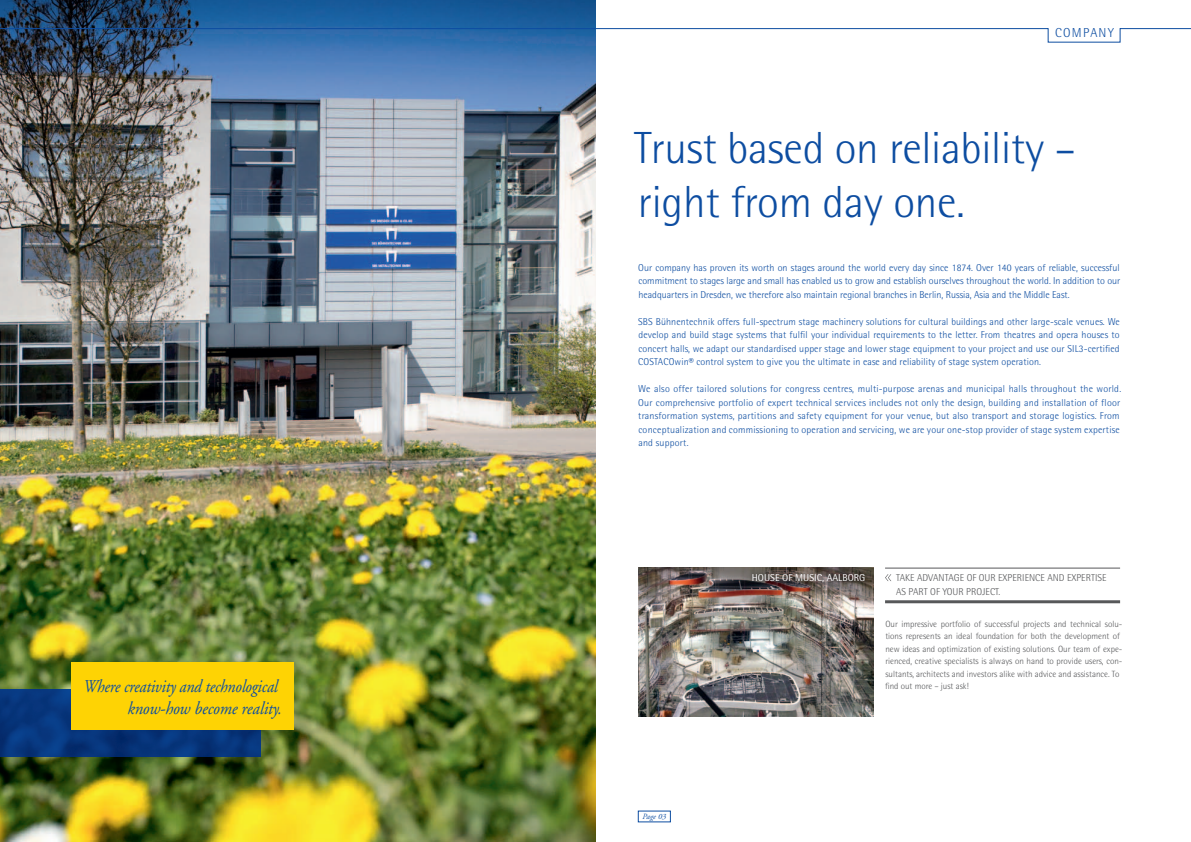
<style>
.page{position:relative;width:1191px;height:842px;background:#fff}
.page>*{position:absolute;margin:0;border:0;box-sizing:border-box;transform-origin:0 0}
.t1{font:300 45px/54px "Rotis Semi Sans";letter-spacing:-.005em;color:#0d4da1}
.t2{font:italic 18px/22px "Adobe Garamond";letter-spacing:-.01em;color:#0d4da1;text-align:right;scale:.88 1}
.t3{font:300 13px "Rotis Semi Sans";color:#0d4da1}
.t4{font:300 10px/13.5px "Rotis Semi Sans";letter-spacing:.02em;color:#0d4da1;text-align:justify}
.t5{font:300 10px "Rotis Semi Sans";color:#57585a}
.t6{font:10px "Rotis Semi Sans";color:#fff}
.t7{font:300 9px/12.5px "Rotis Semi Sans";color:#57585a}
.t8{font:italic 8px "Adobe Garamond";color:#0d4da1}
</style>
<div class="page">
<img style="left:638px;top:568px;width:235px;height:148px">
<img style="left:0;top:0;width:595px;height:842px">
<hr style="left:885px;top:568px;width:235px;height:1px;background:#57585a">
<hr style="left:885px;top:600px;width:235px;height:3px;background:#57585a">
<svg style="left:885px;top:574px;width:6px;height:7px"></svg>
<svg style="left:0;top:28px;width:1191px;height:15px"></svg>
<img style="left:0;top:689px;width:260px;height:68px">
<svg style="left:749px;top:570px;width:119px;height:16px;background:#534946"></svg>
<div style="left:71px;top:662px;width:222px;height:68px;background:#fed304"></div>
<h2 class="t2" style="left:83px;top:675px;width:227px">Where creativity and technological know-how become reality.</h2>
<h3 class="t3" style="left:1055px;top:26px;width:10px">com</h3>
<h3 class="t3" style="left:1083px;top:26px;width:33px">pany</h3>
<h1 class="t1" style="left:634px;top:120px;width:443px">Trust based on reliability – right from day one.</h1>
<p class="t4" style="left:638px;top:260px;width:483px">Our company has proven its worth on stages around the world every day since 1874. Over 140 years of reliable, successful commitment to stages large and small has enabled us to grow and establish ourselves throughout the world. In addition to our headquarters in Dresden, we therefore also maintain regional branches in Berlin, Russia, Asia and the Middle East.</p>
<p class="t4" style="left:638px;top:314px;width:483px">SBS Bühnentechnik offers full-spectrum stage machinery solutions for cultural buildings and other large-scale venues. We develop and build stage systems that fulfil your individual requirements to the letter. From theatres and opera houses to concert halls, we adapt our standardised upper stage and lower stage equipment to your project and use our SIL3-certified COSTACOwin® control system to give you the ultimate in ease and reliability of stage system operation.</p>
<p class="t4" style="left:638px;top:382px;width:484px;text-align:left">We also offer tailored solutions for congress centres, multi-purpose arenas and municipal halls throughout the world.<br>Our comprehensive portfolio of expert technical services includes not only the design, building and installation of floor transformation systems, partitions and safety equipment for your venue, but also transport and storage logistics. From conceptualization and commissioning to operation and servicing, we are your one-stop provider of stage system expertise and support.</p>
<p class="t8" style="left:642px;top:812px;width:25px">Page 03</p>
<p class="t6" style="left:752px;top:572px;width:115px">HOUSE OF MUSIC, AALBORG</p>
<p class="t5" style="left:896px;top:572px;width:122px">Take advantage of our experie</p>
<p class="t5" style="left:1029px;top:572px;width:58px">nce and expertise</p>
<p class="t5" style="left:896px;top:585px;width:106px">as part of your project.</p>
<p class="t7" style="left:885px;top:618px;width:239px">Our impressive portfolio of successful projects and technical solu&shy;tions represents an ideal foundation for both the development of new ideas and optimization of existing solutions. Our team of expe&shy;rienced, creative specialists is always on hand to provide users, con&shy;sultants, architects and investors alike with advice and assistance. To find out more – just ask!</p>
</div>
